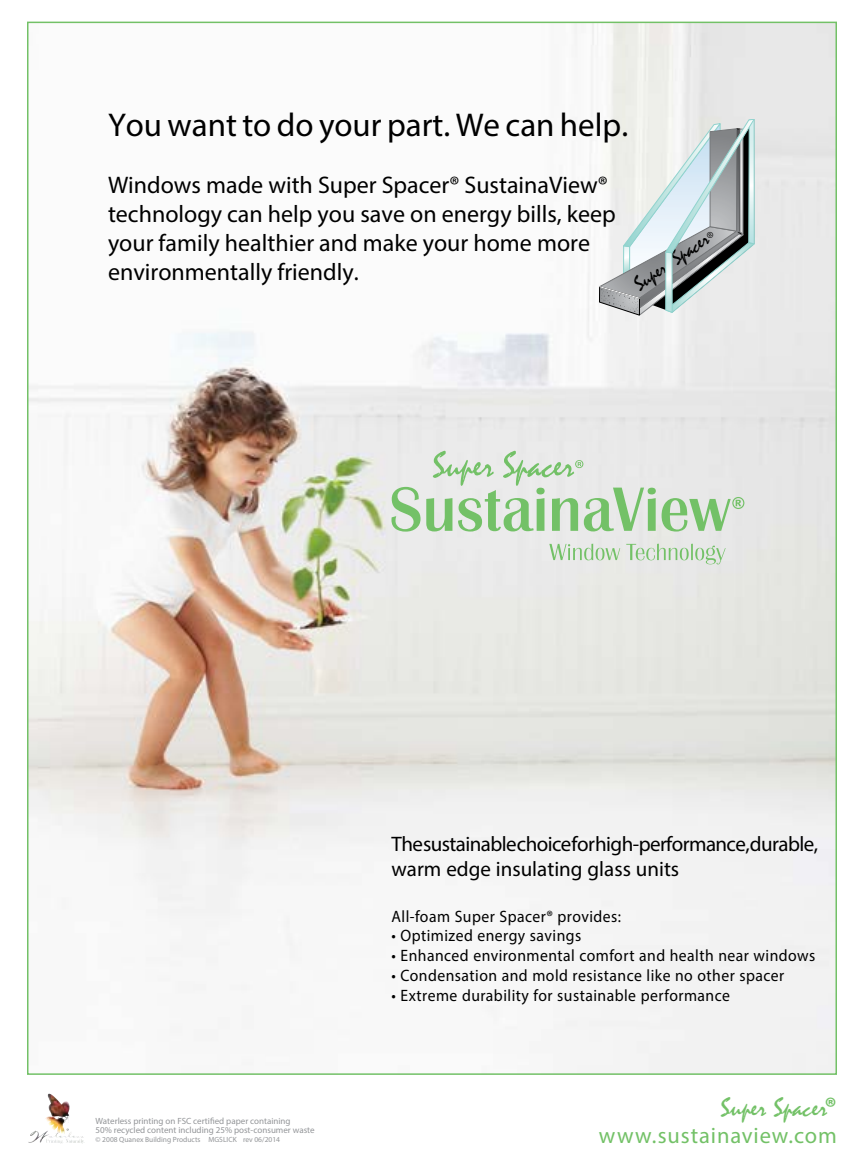
<style>
.page{position:relative;width:864px;height:1175px;background:#fff}
.page>*{position:absolute;margin:0;border:0;box-sizing:border-box;transform-origin:0 0}
.t1{font:33px "Myriad Pro";color:#000}
.t2{font:27px "Mistral";letter-spacing:.01em;color:#73c167}
.t3{font:24px/28.8px "Myriad Pro";color:#000}
.t4{font:22.5px "Myriad Pro";letter-spacing:.04em;color:#73c167}
.t5{font:21px/25.2px "Myriad Pro";letter-spacing:-.025em;color:#000}
.t6{font:21px "Mistral";color:#000}
.t7{font:16.5px "Myriad Pro";letter-spacing:.03em;color:#000;scale:.95 1}
.t8{font:9px/9px "Myriad Pro";color:#939598}
.t9{font:7.5px "Myriad Pro";color:#939598}
.s1{font-family:"Myriad";font-size:13.5px}
.s2{font-family:"Myriad Pro";font-weight:700}
</style>
<div class="page">
<img style="left:30px;top:25px;width:804px;height:1046px">
<svg style="left:599px;top:119px;width:155px;height:196px"></svg>
<img style="left:45px;top:1094px;width:15px;height:38px">
<svg style="left:392px;top:451px;width:264px;height:80px;background:#cbdfc8"></svg>
<svg style="left:549px;top:543px;width:71px;height:17px"></svg>
<svg style="left:626px;top:543px;width:100px;height:21px;background:#cfdfcd"></svg>
<svg style="left:662px;top:497px;width:82px;height:34px;background:#bad8b5"></svg>
<h1 class="t1" style="left:108px;top:104px;width:522px">You want to do your part. We can help.</h1>
<h3 class="t3" style="left:108px;top:170px;width:509px">Windows made with Super Spacer® SustainaView® technology can help you save on energy bills, keep your family healthier and make your home more environmentally friendly.</h3>
<p class="t6" style="left:629px;top:275px;width:95px;rotate:-35deg">Super Spacer<span class="s1">®</span></p>
<p class="t8" style="left:96px;top:1116px;width:221px">Waterless printing on FSC certified paper containing<br>50% recycled content including 25% post-consumer waste</p>
<p class="t9" style="left:96px;top:1135px;width:186px">© 2008 Quanex Building Products MGSLICK rev 06/2014</p>
<p class="t5" style="left:392px;top:831px;width:428px">The sustainable choice for high-performance, durable, warm edge insulating glass units</p>
<p class="t7" style="left:392px;top:905px;width:243px">All-foam Super Spacer® provides:</p>
<p class="t7" style="left:392px;top:925px;width:201px">• Optimized energy savings</p>
<p class="t7" style="left:392px;top:945px;width:448px">• Enhanced environmental comfort and health near windows</p>
<p class="t7" style="left:392px;top:965px;width:415px">• Condensation and mold resistance like no other spacer</p>
<p class="t7" style="left:392px;top:985px;width:358px">• Extreme durability for sustainable performance</p>
<h2 class="t2" style="left:721px;top:1090px;width:118px">Super Spacer<span class="s2">®</span></h2>
<h3 class="t4" style="left:599px;top:1121px;width:240px">www.sustainaview.com</h3>
</div>
